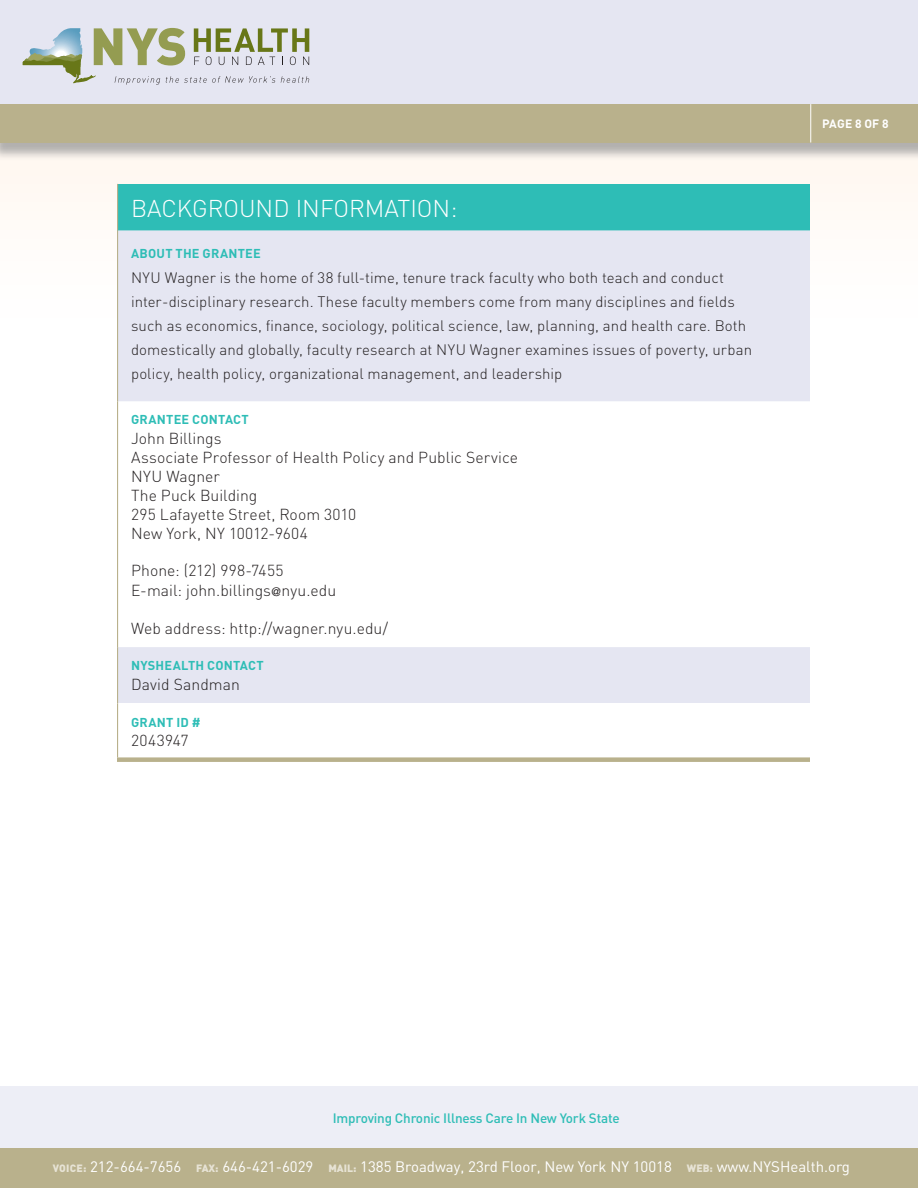
<style>
.page{position:relative;width:918px;height:1188px;background:#fff}
.page>*{position:absolute;margin:0;border:0;box-sizing:border-box;transform-origin:0 0}
.t1{font:300 24px "DIN";color:#fff}
.t2{font:300 15.75px/18.9px "DIN";letter-spacing:.005em;color:#231f20}
.t3{font:300 15px/24px "DIN";letter-spacing:.005em;color:#231f20}
.t4{font:15px "DIN";color:#fff}
.t5{font:500 13.5px "DIN";letter-spacing:-.015em;color:#2ebdb6}
.t6{font:700 12.75px "DIN";letter-spacing:.02em;color:#2ebdb6}
.t7{font:700 12px "DIN";color:#fff}
.s1{font-family:"Helvetica Neue";font-weight:400;font-size:12px}
.s2{font-weight:900;font-size:10.5px;color:#e7e3d5}
</style>
<div class="page">
<div style="left:0;top:0;width:918px;height:106px;background:#e5e6f2"></div>
<div style="left:0;top:142px;width:918px;height:224px;background:#fff8f1"></div>
<div style="left:0;top:1086px;width:918px;height:102px;background:#edeef6"></div>
<div style="left:118px;top:184px;width:692px;height:46px;background:#2ebdb6"></div>
<svg style="left:118px;top:230px;width:692px;height:473px"></svg>
<hr style="left:117px;top:184px;width:1px;height:46px;background:#b9b18c">
<hr style="left:117px;top:230px;width:1px;height:171px;background:#b9b18c">
<hr style="left:117px;top:401px;width:1px;height:246px;background:#b9b18c">
<hr style="left:117px;top:647px;width:1px;height:56px;background:#b9b18c">
<hr style="left:117px;top:703px;width:1px;height:54px;background:#b9b18c">
<div style="left:117px;top:757px;width:693px;height:5px;background:#b9b18c"></div>
<div style="left:0;top:106px;width:918px;height:55px;background:#999;opacity:.75"></div>
<div style="left:0;top:104px;width:918px;height:38px;background:#b9b18c"></div>
<hr style="left:810px;top:104px;width:1px;height:39px;background:#fff">
<div style="left:0;top:1148px;width:918px;height:40px;background:#b9b18c"></div>
<svg style="left:23px;top:28px;width:286px;height:57px"></svg>
<h1 class="t1" style="left:131px;top:192px;width:328px">BACKGROUND INFORMATION:</h1>
<p class="t6" style="left:131px;top:245px;width:10px">ABOUT</p>
<p class="t6" style="left:176px;top:245px;width:54px">THE GRANT</p>
<p class="t6" style="left:245px;top:245px;width:17px">EE</p>
<p class="t3" style="left:131px;top:265px;width:623px">NYU Wagner is the home of 38 full-time, tenure track faculty who both teach and conduct inter-disciplinary research. These faculty members come from many disciplines and fields such as economics, finance, sociology, political science, law, planning, and health care. Both domestically and globally, faculty research at NYU Wagner examines issues of poverty, urban policy, health policy, organizational management, and leadership</p>
<p class="t6" style="left:131px;top:411px;width:27px">GRANT</p>
<p class="t6" style="left:174px;top:411px;width:36px">EE CONTA</p>
<p class="t6" style="left:233px;top:411px;width:16px">CT</p>
<p class="t2" style="left:131px;top:428px;width:389px">John Billings<br>Associate Professor of Health Policy and Public Service<br>NYU Wagner<br>The Puck Building<br>295 Lafayette Street, Room 3010<br>New York, NY 10012-9604</p>
<p class="t2" style="left:131px;top:560px;width:207px;line-height:19.5px">Phone: (212) 998-7455<br>E-mail: john.billings<span class="s1">@</span>nyu.edu</p>
<p class="t2" style="left:131px;top:618px;width:259px">Web address: http://wagner.nyu.edu/</p>
<p class="t6" style="left:131px;top:657px;width:26px">NYSHE</p>
<p class="t6" style="left:173px;top:657px;width:92px">ALTH CONTACT</p>
<p class="t2" style="left:131px;top:674px;width:110px">David Sandman</p>
<p class="t6" style="left:131px;top:713px;width:27px">GRANT</p>
<p class="t6" style="left:176px;top:713px;width:26px">ID #</p>
<p class="t2" style="left:131px;top:730px;width:59px">2043947</p>
<p class="t7" style="left:822px;top:116px;width:68px">PAGE 8 OF 8</p>
<p class="t5" style="left:333px;top:1109px;width:288px">Improving Chronic Illness Care In New York State</p>
<p class="t4" style="left:53px;top:1158px;width:799px"><span class="s2">VOICE:</span> 212-664-7656 <span class="s2">FAX:</span> 646-421-6029 <span class="s2">MAIL:</span> 1385 Broadway, 23rd Floor, New York NY 10018 <span class="s2">WEB:</span> www.NYSHealth.org</p>
</div>
